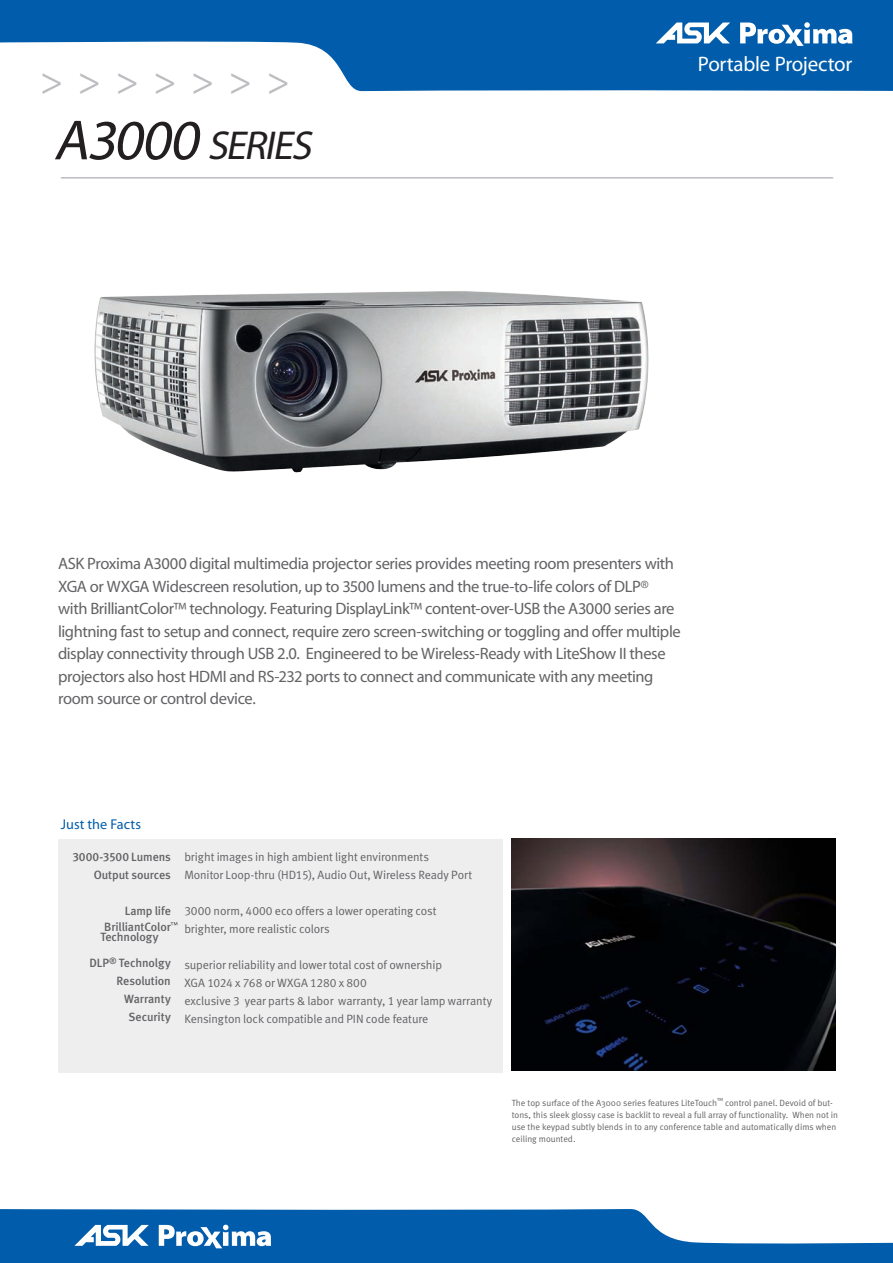
<style>
.page{position:relative;width:893px;height:1263px;background:#fff}
.page>*{position:absolute;margin:0;border:0;box-sizing:border-box;transform-origin:0 0}
.Front--model_number{font:italic 40.5px "Myriad Pro";color:#231f20}
.t1{font:39px "Myriad Pro";color:#bcbdc0}
.Front--blue_bar_reve{font:21px "Myriad Pro";letter-spacing:-.01em;color:#fff}
.t2{font:16.5px/22.5px "Myriad";letter-spacing:-.025em;color:#636366}
.Front--main_head{font:14.25px "Myriad Pro";letter-spacing:.005em;color:#015dab}
.t3{font:12px/18px "Meta Normal LF";letter-spacing:-.01em;color:#636366}
.t4{font:12px "Meta Medium LF";letter-spacing:-.01em;color:#636366}
.t5{font:9px/12px "Meta Normal";color:#636366}
.s1{font-size:57px}
</style>
<div class="page">
<svg style="left:0;top:0;width:893px;height:91px;fill:#015dab"></svg>
<hr style="left:61px;top:177px;width:772px;height:2px;background:#bcbdc0">
<svg style="left:0;top:1209px;width:893px;height:54px;fill:#015dab"></svg>
<svg style="left:61px;top:1225px;width:210px;height:23px"></svg>
<div style="left:58px;top:839px;width:445px;height:233px;background:#eeeeef"></div>
<svg style="left:656px;top:23px;width:74px;height:20px"></svg>
<svg style="left:740px;top:22px;width:112px;height:24px"></svg>
<svg style="left:171px;top:922px;width:6px;height:3px"></svg>
<img style="left:94px;top:291px;width:555px;height:182px">
<img style="left:512px;top:838px;width:324px;height:233px">
<p class="t1" style="left:40px;top:56px;width:251px">&gt; &gt; &gt; &gt; &gt; &gt; &gt;</p>
<p class="Front--model_number" style="left:53px;top:121px;width:268px"><span class="s1">A3000</span> SERIES</p>
<p class="Front--blue_bar_reve" style="left:698px;top:51px;width:156px">Portable Projector</p>
<p class="t2" style="left:58px;top:553px;width:624px">ASK Proxima A3000 digital multimedia projector series provides meeting room presenters with XGA or WXGA Widescreen resolution, up to 3500 lumens and the true-to-life colors of DLP® with BrilliantColor™ technology. Featuring DisplayLink™ content-over-USB the A3000 series are lightning fast to setup and connect, require zero screen-switching or toggling and offer multiple display connectivity through USB 2.0. Engineered to be Wireless-Ready with LiteShow II these projectors also host HDMI and RS-232 ports to connect and communicate with any meeting room source or control device.</p>
<p class="Front--main_head" style="left:61px;top:815px;width:82px">Just the Facts</p>
<p class="t4" style="left:72px;top:849px;width:100px">3000-3500 Lumens</p>
<p class="t4" style="left:94px;top:867px;width:79px">Output sources</p>
<p class="t4" style="left:125px;top:903px;width:48px">Lamp life</p>
<p class="t4" style="left:104px;top:920px;width:68px">BrilliantColor</p>
<p class="t4" style="left:89px;top:956px;width:83px">DLP<sup>®</sup> Technolgy</p>
<p class="t4" style="left:117px;top:974px;width:56px">Resolution</p>
<p class="t4" style="left:124px;top:992px;width:48px">Warranty</p>
<p class="t4" style="left:129px;top:1010px;width:44px">Security</p>
<p class="t4" style="left:100px;top:929px;width:60px">Technology</p>
<p class="t3" style="left:184px;top:847px;width:246px">bright images in high ambient light environments</p>
<p class="t3" style="left:184px;top:865px;width:289px">Monitor Loop-thru (HD15), Audio Out, Wireless Ready Port</p>
<p class="t3" style="left:184px;top:901px;width:254px">3000 norm, 4000 eco offers a lower operating cost</p>
<p class="t3" style="left:184px;top:919px;width:147px">brighter, more realistic colors</p>
<p class="t3" style="left:184px;top:955px;width:259px">superior reliability and lower total cost of ownership</p>
<p class="t3" style="left:184px;top:973px;width:184px">XGA 1024 x 768 or WXGA 1280 x 800</p>
<p class="t3" style="left:184px;top:991px;width:309px">exclusive 3 year parts &amp; labor warranty, 1 year lamp warranty<br>Kensington lock compatible and PIN code feature</p>
<p class="t5" style="left:512px;top:1097px;width:328px">The top surface of the A3000 series features LiteTouch<sup>™</sup> control panel. Devoid of but&shy;tons, this sleek glossy case is backlit to reveal a full array of functionality. When not in use the keypad subtly blends in to any conference table and automatically dims when ceiling mounted.</p>
</div>
